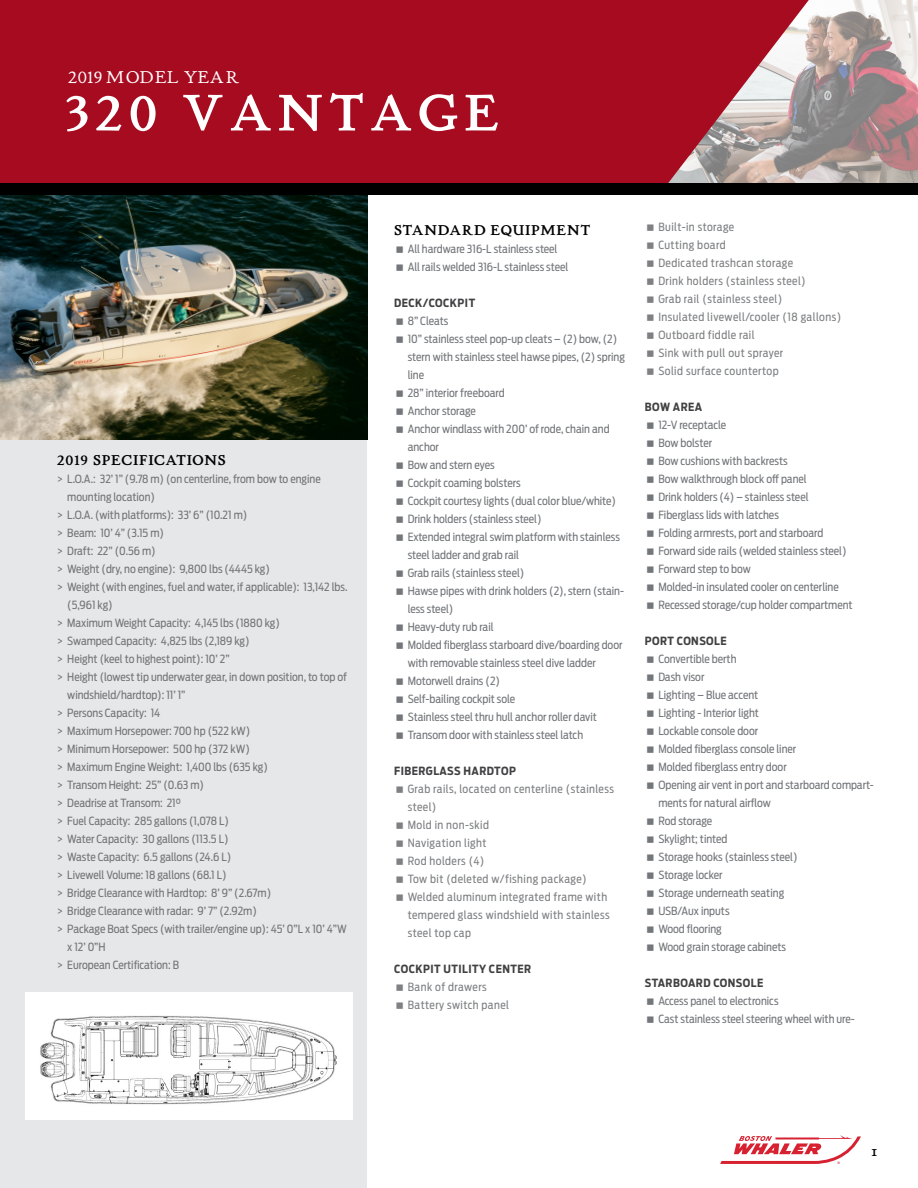
<style>
.page{position:relative;width:918px;height:1188px;background:#fff}
.page>*{position:absolute;margin:0;border:0;box-sizing:border-box;transform-origin:0 0}
.t1{font:700 54px "Stickley Text Pro Next";letter-spacing:.1em;color:#fff}
.t2{font:18px "Stickley Text Pro Next";letter-spacing:.02em;color:#fff}
.t3{font:18px "Stickley Text Pro Next";color:#000}
.t4{font:700 15px "Stickley Text Pro Next";letter-spacing:.05em;color:#000}
.t5{font:11.25px/18px "Antenna Cond";color:#73767a}
.t6{font:11.25px/18px "Antenna Cond";letter-spacing:.04em;color:#7f8083}
.t7{font:700 11.25px "Antenna Cond";letter-spacing:.04em;color:#414042}
</style>
<div class="page">
<img style="left:819px;top:0;width:99px;height:183px">
<svg style="left:720px;top:1135px;width:141px;height:29px"></svg>
<svg style="left:0;top:0;width:819px;height:183px;background:#a91c2f"></svg>
<div style="left:0;top:183px;width:918px;height:12px;background:#000"></div>
<div style="left:0;top:439px;width:367px;height:749px;background:#e6e7e8"></div>
<img style="left:0;top:195px;width:368px;height:245px">
<img style="left:25px;top:992px;width:327px;height:127px">
<h2 class="t2" style="left:68px;top:65px;width:173px">2019 MODEL YEAR</h2>
<h1 class="t1" style="left:65px;top:82px;width:436px">320 VANTAGE</h1>
<h3 class="t4" style="left:57px;top:451px;width:171px">2019 SPECIFICATIONS</h3>
<p class="t5" style="left:57px;top:470px;width:266px">&gt; L.O.A.: 32’ 1” (9.78 m) (on centerline, from bow to engine</p>
<p class="t5" style="left:67px;top:488px;width:89px">mounting location)</p>
<p class="t5" style="left:57px;top:506px;width:192px">&gt; L.O.A. (with platforms): 33’ 6” (10.21 m)</p>
<p class="t5" style="left:57px;top:524px;width:109px">&gt; Beam: 10’ 4” (3.15 m)</p>
<p class="t5" style="left:57px;top:542px;width:100px">&gt; Draft: 22” (0.56 m)</p>
<p class="t5" style="left:57px;top:560px;width:215px">&gt; Weight (dry, no engine): 9,800 lbs (4445 kg)</p>
<p class="t5" style="left:57px;top:578px;width:292px">&gt; Weight (with engines, fuel and water, if applicable): 13,142 lbs.</p>
<p class="t5" style="left:67px;top:596px;width:47px">(5,961 kg)</p>
<p class="t5" style="left:57px;top:614px;width:225px">&gt; Maximum Weight Capacity: 4,145 lbs (1880 kg)</p>
<p class="t5" style="left:57px;top:632px;width:194px">&gt; Swamped Capacity: 4,825 lbs (2,189 kg)</p>
<p class="t5" style="left:57px;top:650px;width:174px">&gt; Height (keel to highest point): 10’ 2”</p>
<p class="t5" style="left:57px;top:668px;width:292px">&gt; Height (lowest tip underwater gear, in down position, to top of</p>
<p class="t5" style="left:67px;top:686px;width:120px">windshield/hardtop): 11’ 1”</p>
<p class="t5" style="left:57px;top:704px;width:105px">&gt; Persons Capacity: 14</p>
<p class="t5" style="left:57px;top:722px;width:195px">&gt; Maximum Horsepower: 700 hp (522 kW)</p>
<p class="t5" style="left:57px;top:740px;width:195px">&gt; Minimum Horsepower: 500 hp (372 kW)</p>
<p class="t5" style="left:57px;top:758px;width:213px">&gt; Maximum Engine Weight: 1,400 lbs (635 kg)</p>
<p class="t5" style="left:57px;top:776px;width:149px">&gt; Transom Height: 25” (0.63 m)</p>
<p class="t5" style="left:57px;top:794px;width:126px">&gt; Deadrise at Transom: 21°</p>
<p class="t5" style="left:57px;top:812px;width:174px">&gt; Fuel Capacity: 285 gallons (1,078 L)</p>
<p class="t5" style="left:57px;top:830px;width:173px">&gt; Water Capacity: 30 gallons (113.5 L)</p>
<p class="t5" style="left:57px;top:848px;width:176px">&gt; Waste Capacity: 6.5 gallons (24.6 L)</p>
<p class="t5" style="left:57px;top:866px;width:171px">&gt; Livewell Volume: 18 gallons (68.1 L)</p>
<p class="t5" style="left:57px;top:884px;width:216px">&gt; Bridge Clearance with Hardtop: 8’ 9” (2.67m)</p>
<p class="t5" style="left:57px;top:902px;width:202px">&gt; Bridge Clearance with radar: 9’ 7” (2.92m)</p>
<p class="t5" style="left:57px;top:920px;width:291px">&gt; Package Boat Specs (with trailer/engine up): 45’ 0”L x 10’ 4”W</p>
<p class="t5" style="left:67px;top:938px;width:40px">x 12’ 0”H</p>
<p class="t5" style="left:57px;top:956px;width:124px">&gt; European Certification: B</p>
<h3 class="t4" style="left:394px;top:221px;width:198px">STANDARD EQUIPMENT</h3>
<p class="t5" style="left:408px;top:240px;width:162px">All hardware 316-L stainless steel<br>All rails welded 316-L stainless steel</p>
<p class="t7" style="left:394px;top:296px;width:83px">DECK/COCKPIT</p>
<p class="t5" style="left:408px;top:312px;width:219px">8” Cleats<br>10” stainless steel pop-up cleats – (2) bow, (2) stern with stainless steel hawse pipes, (2) spring line<br>28” interior freeboard<br>Anchor storage<br>Anchor windlass with 200’ of rode, chain and anchor<br>Bow and stern eyes<br>Cockpit coaming bolsters<br>Cockpit courtesy lights (dual color blue/white)<br>Drink holders (stainless steel)<br>Extended integral swim platform with stainless steel ladder and grab rail<br>Grab rails (stainless steel)<br>Hawse pipes with drink holders (2), stern (stain&shy;less steel)<br>Heavy-duty rub rail<br>Molded fiberglass starboard dive/boarding door with removable stainless steel dive ladder<br>Motorwell drains (2)<br>Self-bailing cockpit sole<br>Stainless steel thru hull anchor roller davit<br>Transom door with stainless steel latch</p>
<p class="t7" style="left:394px;top:764px;width:123px">FIBERGLASS HARDTOP</p>
<p class="t6" style="left:408px;top:780px;width:208px">Grab rails, located on centerline (stainless steel)<br>Mold in non-skid<br>Navigation light<br>Rod holders (4)<br>Tow bit (deleted w/fishing package)<br>Welded aluminum integrated frame with tempered glass windshield with stainless steel top cap</p>
<p class="t7" style="left:394px;top:962px;width:138px">COCKPIT UTILITY CENTER</p>
<p class="t6" style="left:408px;top:978px;width:103px">Bank of drawers<br>Battery switch panel</p>
<p class="t6" style="left:658px;top:218px;width:184px">Built-in storage<br>Cutting board<br>Dedicated trashcan storage<br>Drink holders (stainless steel)<br>Grab rail (stainless steel)<br>Insulated livewell/cooler (18 gallons)<br>Outboard fiddle rail<br>Sink with pull out sprayer<br>Solid surface countertop</p>
<p class="t7" style="left:645px;top:401px;width:59px">BOW AREA</p>
<p class="t5" style="left:658px;top:416px;width:196px">12-V receptacle<br>Bow bolster<br>Bow cushions with backrests<br>Bow walkthrough block off panel<br>Drink holders (4) – stainless steel<br>Fiberglass lids with latches<br>Folding armrests, port and starboard<br>Forward side rails (welded stainless steel)<br>Forward step to bow<br>Molded-in insulated cooler on centerline<br>Recessed storage/cup holder compartment</p>
<p class="t7" style="left:645px;top:635px;width:83px">PORT CONSOLE</p>
<p class="t5" style="left:658px;top:650px;width:217px">Convertible berth<br>Dash visor<br>Lighting – Blue accent<br>Lighting - Interior light<br>Lockable console door<br>Molded fiberglass console liner<br>Molded fiberglass entry door<br>Opening air vent in port and starboard compart&shy;ments for natural airflow<br>Rod storage<br>Skylight; tinted<br>Storage hooks (stainless steel)<br>Storage locker<br>Storage underneath seating<br>USB/Aux inputs<br>Wood flooring<br>Wood grain storage cabinets</p>
<p class="t7" style="left:645px;top:977px;width:120px">STARBOARD CONSOLE</p>
<p class="t5" style="left:658px;top:992px;width:198px">Access panel to electronics<br>Cast stainless steel steering wheel with ure-</p>
<h2 class="t3" style="left:871px;top:1138px;width:8px">1</h2>
</div>
